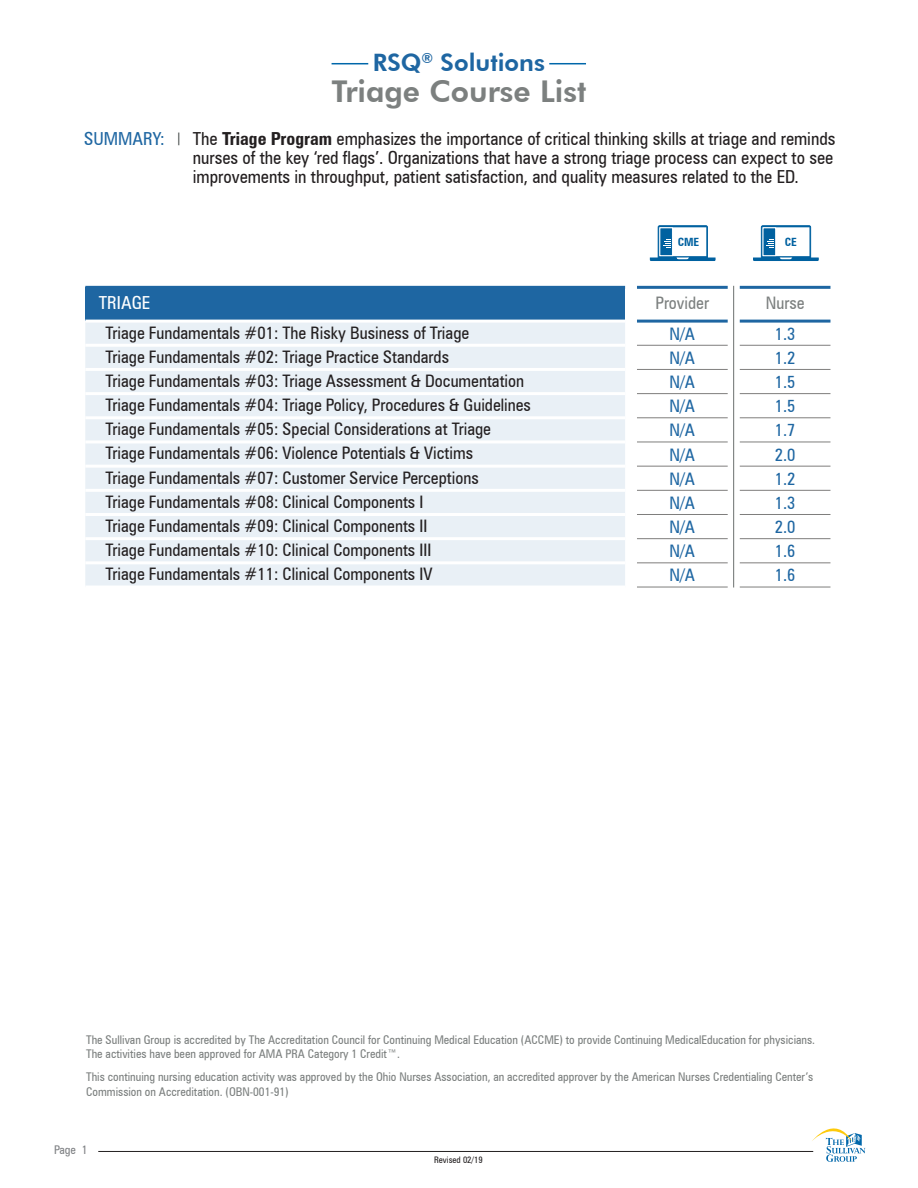
<style>
.page{position:relative;width:918px;height:1188px;background:#fff}
.page>*{position:absolute;margin:0;border:0;box-sizing:border-box;transform-origin:0 0}
.titles_grey{font:800 30px "Futura BT";color:#7c807f}
.subtitle_blue_RSQ_so{font:800 24px "Futura BT";color:#1e66a2}
.body_text_summary{font:condensed 18px/18.8px "Zurich BT";color:#231f20}
.subtitle_blue_summar{font:condensed 18px "Zurich BT";color:#1e66a2}
.table_TITLE{font:condensed 18px "Zurich BT";color:#fff}
.body_text{font:condensed 17.25px "Zurich BT";color:#231f20}
.body_text_blue{font:condensed 17.25px "Zurich BT";color:#1e66a2}
.body_text_grey{font:condensed 17.25px "Zurich BT";color:#7c807f}
.accreditation_statem{font:condensed 12px/14.2px "Zurich BT";color:#7c807f}
.t1{font:condensed 12px "Zurich BT";color:#808285}
.t2{font:700 condensed 11.4px "Zurich BT";color:#0061a0}
.date_type_variable{font:condensed 9px "Zurich BT";color:#231f20}
.s1{font-weight:700}
</style>
<div class="page">
<hr style="left:98px;top:1151px;width:715px;height:1px;background:#231f20">
<svg style="left:812px;top:1128px;width:53px;height:34px"></svg>
<div style="left:85px;top:287px;width:540px;height:34px;background:#1e66a2"></div>
<div style="left:85px;top:323px;width:540px;height:263px;background:#e9f0f6"></div>
<hr style="left:637px;top:345px;width:91px;height:1px;background:#7f7e7d">
<hr style="left:637px;top:369px;width:91px;height:1px;background:#7f7e7d">
<hr style="left:637px;top:393px;width:91px;height:1px;background:#7f7e7d">
<hr style="left:637px;top:417px;width:91px;height:1px;background:#7f7e7d">
<hr style="left:637px;top:442px;width:91px;height:1px;background:#7f7e7d">
<hr style="left:637px;top:466px;width:91px;height:1px;background:#7f7e7d">
<hr style="left:637px;top:490px;width:91px;height:1px;background:#7f7e7d">
<hr style="left:637px;top:514px;width:91px;height:1px;background:#7f7e7d">
<hr style="left:637px;top:538px;width:91px;height:1px;background:#7f7e7d">
<hr style="left:637px;top:562px;width:91px;height:1px;background:#7f7e7d">
<hr style="left:637px;top:587px;width:91px;height:1px;background:#7f7e7d">
<hr style="left:740px;top:345px;width:90px;height:1px;background:#7f7e7d">
<hr style="left:740px;top:369px;width:90px;height:1px;background:#7f7e7d">
<hr style="left:740px;top:393px;width:90px;height:1px;background:#7f7e7d">
<hr style="left:740px;top:417px;width:90px;height:1px;background:#7f7e7d">
<hr style="left:740px;top:442px;width:90px;height:1px;background:#7f7e7d">
<hr style="left:740px;top:466px;width:90px;height:1px;background:#7f7e7d">
<hr style="left:740px;top:490px;width:90px;height:1px;background:#7f7e7d">
<hr style="left:740px;top:514px;width:90px;height:1px;background:#7f7e7d">
<hr style="left:740px;top:538px;width:90px;height:1px;background:#7f7e7d">
<hr style="left:740px;top:562px;width:90px;height:1px;background:#7f7e7d">
<hr style="left:740px;top:587px;width:90px;height:1px;background:#7f7e7d">
<hr style="left:637px;top:286px;width:91px;height:3px;background:#1e66a2">
<hr style="left:637px;top:320px;width:91px;height:3px;background:#1e66a2">
<hr style="left:85px;top:286px;width:540px;height:3px;background:#1e66a2">
<hr style="left:740px;top:286px;width:90px;height:3px;background:#1e66a2">
<hr style="left:740px;top:320px;width:90px;height:3px;background:#1e66a2">
<hr style="left:85px;top:320px;width:540px;height:3px;background:#fff">
<hr style="left:85px;top:344px;width:540px;height:3px;background:#fff">
<hr style="left:85px;top:368px;width:540px;height:3px;background:#fff">
<hr style="left:85px;top:392px;width:540px;height:3px;background:#fff">
<hr style="left:85px;top:416px;width:540px;height:3px;background:#fff">
<hr style="left:85px;top:440px;width:540px;height:3px;background:#fff">
<hr style="left:85px;top:465px;width:540px;height:3px;background:#fff">
<hr style="left:85px;top:489px;width:540px;height:3px;background:#fff">
<hr style="left:85px;top:513px;width:540px;height:3px;background:#fff">
<hr style="left:85px;top:537px;width:540px;height:3px;background:#fff">
<hr style="left:85px;top:561px;width:540px;height:3px;background:#fff">
<hr style="left:733px;top:286px;width:1px;height:302px;background:#7c807f">
<svg style="left:178px;top:133px;width:1px;height:12px"></svg>
<svg style="left:658px;top:226px;width:49px;height:34px"></svg>
<div style="left:658px;top:225px;width:50px;height:36px;border:1px solid #0061a0"></div>
<svg style="left:650px;top:257px;width:66px;height:4px"></svg>
<div style="left:660px;top:228px;width:46px;height:28px;background:#fff"></div>
<div style="left:660px;top:228px;width:12px;height:28px;background:#0061a0"></div>
<div style="left:660px;top:228px;width:13px;height:28px;border:1px solid #fff"></div>
<svg style="left:664px;top:239px;width:7px;height:9px"></svg>
<svg style="left:761px;top:226px;width:50px;height:34px"></svg>
<div style="left:761px;top:225px;width:50px;height:36px;border:1px solid #0061a0"></div>
<svg style="left:753px;top:257px;width:66px;height:4px"></svg>
<div style="left:763px;top:228px;width:46px;height:28px;background:#fff"></div>
<div style="left:763px;top:228px;width:13px;height:28px;background:#0061a0"></div>
<div style="left:763px;top:228px;width:13px;height:28px;border:1px solid #fff"></div>
<svg style="left:767px;top:239px;width:7px;height:9px"></svg>
<hr style="left:332px;top:63px;width:36px;height:1px;background:#0067aa">
<hr style="left:549px;top:63px;width:37px;height:1px;background:#0067aa">
<p class="subtitle_blue_summar" style="left:84px;top:128px;width:82px">SUMMARY:</p>
<p class="subtitle_blue_RSQ_so" style="left:373px;top:48px;width:174px">RSQ<sup>®</sup> Solutions</p>
<p class="titles_grey" style="left:332px;top:73px;width:256px">Triage Course List</p>
<p class="body_text_summary" style="left:193px;top:129px;width:644px">The <span class="s1">Triage Program</span> emphasizes the importance of critical thinking skills at triage and reminds nurses of the key ‘red flags’. Organizations that have a strong triage process can expect to see improvements in throughput, patient satisfaction, and quality measures related to the ED.</p>
<p class="t2" style="left:678px;top:235px;width:23px">CME</p>
<p class="t2" style="left:785px;top:235px;width:14px">CE</p>
<p class="table_TITLE" style="left:99px;top:291px;width:53px">TRIAGE</p>
<p class="body_text_grey" style="left:656px;top:292px;width:55px">Provider</p>
<p class="body_text_grey" style="left:766px;top:292px;width:40px">Nurse</p>
<p class="body_text" style="left:106px;top:322px;width:365px">Triage Fundamentals #01: The Risky Business of Triage</p>
<p class="body_text_blue" style="left:670px;top:324px;width:27px">N/A</p>
<p class="body_text_blue" style="left:775px;top:324px;width:22px">1.3</p>
<p class="body_text" style="left:106px;top:346px;width:345px">Triage Fundamentals #02: Triage Practice Standards</p>
<p class="body_text_blue" style="left:670px;top:347px;width:27px">N/A</p>
<p class="body_text_blue" style="left:775px;top:347px;width:22px">1.2</p>
<p class="body_text" style="left:106px;top:370px;width:420px">Triage Fundamentals #03: Triage Assessment &amp; Documentation</p>
<p class="body_text_blue" style="left:670px;top:371px;width:27px">N/A</p>
<p class="body_text_blue" style="left:775px;top:371px;width:22px">1.5</p>
<p class="body_text" style="left:106px;top:394px;width:427px">Triage Fundamentals #04: Triage Policy, Procedures &amp; Guidelines</p>
<p class="body_text_blue" style="left:670px;top:396px;width:27px">N/A</p>
<p class="body_text_blue" style="left:775px;top:396px;width:22px">1.5</p>
<p class="body_text" style="left:106px;top:419px;width:387px">Triage Fundamentals #05: Special Considerations at Triage</p>
<p class="body_text_blue" style="left:670px;top:420px;width:27px">N/A</p>
<p class="body_text_blue" style="left:775px;top:420px;width:22px">1.7</p>
<p class="body_text" style="left:106px;top:443px;width:369px">Triage Fundamentals #06: Violence Potentials &amp; Victims</p>
<p class="body_text_blue" style="left:670px;top:444px;width:27px">N/A</p>
<p class="body_text_blue" style="left:775px;top:444px;width:22px">2.0</p>
<p class="body_text" style="left:106px;top:467px;width:375px">Triage Fundamentals #07: Customer Service Perceptions</p>
<p class="body_text_blue" style="left:670px;top:468px;width:27px">N/A</p>
<p class="body_text_blue" style="left:775px;top:468px;width:22px">1.2</p>
<p class="body_text" style="left:106px;top:491px;width:319px">Triage Fundamentals #08: Clinical Components I</p>
<p class="body_text_blue" style="left:670px;top:492px;width:27px">N/A</p>
<p class="body_text_blue" style="left:775px;top:492px;width:22px">1.3</p>
<p class="body_text" style="left:106px;top:515px;width:323px">Triage Fundamentals #09: Clinical Components II</p>
<p class="body_text_blue" style="left:670px;top:517px;width:27px">N/A</p>
<p class="body_text_blue" style="left:775px;top:517px;width:22px">2.0</p>
<p class="body_text" style="left:106px;top:539px;width:327px">Triage Fundamentals #10: Clinical Components III</p>
<p class="body_text_blue" style="left:670px;top:541px;width:27px">N/A</p>
<p class="body_text_blue" style="left:775px;top:541px;width:22px">1.6</p>
<p class="body_text" style="left:106px;top:564px;width:328px">Triage Fundamentals #11: Clinical Components IV</p>
<p class="body_text_blue" style="left:670px;top:565px;width:27px">N/A</p>
<p class="body_text_blue" style="left:775px;top:565px;width:22px">1.6</p>
<p class="accreditation_statem" style="left:86px;top:1032px;width:730px">The Sullivan Group is accredited by The Accreditation Council for Continuing Medical Education (ACCME) to provide Continuing MedicalEducation for physicians.<br>The activities have been approved for AMA PRA Category 1 Credit™.</p>
<p class="accreditation_statem" style="left:86px;top:1070px;width:729px">This continuing nursing education activity was approved by the Ohio Nurses Association, an accredited approver by the American Nurses Credentialing Center’s<br>Commission on Accreditation. (OBN-001-91)</p>
<p class="t1" style="left:54px;top:1142px;width:35px">Page 1</p>
<p class="date_type_variable" style="left:434px;top:1154px;width:50px">Revised 02/19</p>
</div>
